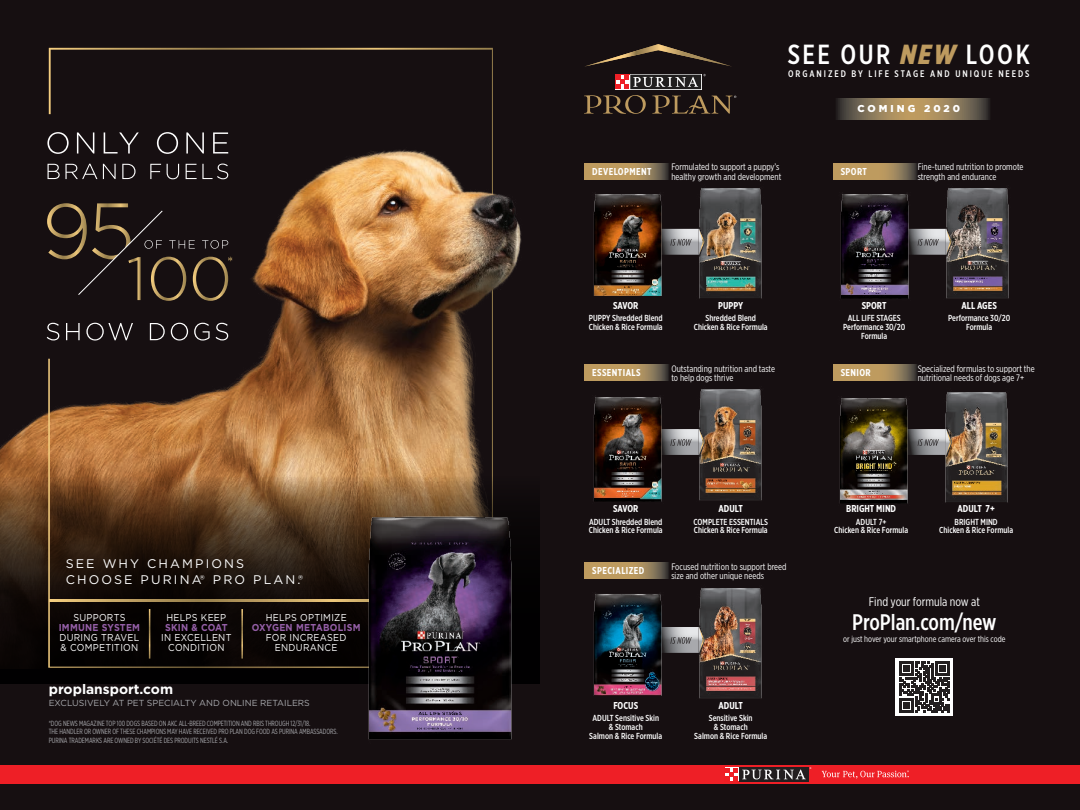
<style>
.page{position:relative;width:1080px;height:810px;background:#fff}
.page>*{position:absolute;margin:0;border:0;box-sizing:border-box;transform-origin:0 0}
.t1{font:500 27.62px "Gotham X Narrow";letter-spacing:.09em;color:#fff}
.t2{font:500 22.5px "Gotham X Narrow";color:#fff}
.t3{font:700 13.75px "Gotham";color:#fff}
.t4{font:12.5px/15.5px "Gotham";letter-spacing:.17em;color:#fff}
.t5{font:12.5px "Gotham X Narrow";color:#fff}
.t6{font:10px/10px "Gotham";letter-spacing:.03em;color:#fff;text-align:center;scale:.9 1}
.t7{font:700 10px "Gotham X Narrow";color:#fff}
.t8{font:700 10px "Gotham";letter-spacing:.03em;color:#955fa8;scale:.9 1}
.t9{font:700 10px "Gotham X Narrow";letter-spacing:.04em;color:#fff}
.t10{font:900 10px "Gotham";letter-spacing:.3em;color:#fff}
.t11{font:500 9.62px "Gotham X Narrow";letter-spacing:.2em;color:#fff}
.t12{font:9.38px/9.4px "Gotham X Narrow";color:#fff}
.t13{font:500 8.75px/8.8px "Gotham X Narrow";color:#fff;text-align:center}
.t14{font:8.75px "Gotham";color:#a8a9ad}
.t15{font:8.75px "Gotham X Narrow";color:#fff}
.t16{font:7.5px/8.8px "Gotham X Narrow";letter-spacing:-.01em;color:#a8a9ad;scale:.9 1}
.s1{font-weight:900;font-style:italic;color:#be9b5f}
</style>
<div class="page">
<div style="left:0;top:0;width:540px;height:810px;background:#160f11"></div>
<div style="left:540px;top:0;width:540px;height:810px;background:#160f11"></div>
<img style="left:0;top:47px;width:522px;height:428px">
<svg style="left:0;top:475px;width:540px;height:209px"></svg>
<div style="left:0;top:765px;width:540px;height:19px;background:#ee1f26"></div>
<div style="left:540px;top:765px;width:540px;height:19px;background:#ee1f26"></div>
<div style="left:739px;top:767px;width:70px;height:15px;background:#231f20"></div>
<svg style="left:726px;top:767px;width:85px;height:14px"></svg>
<svg style="left:822px;top:770px;width:87px;height:8px"></svg>
<svg style="left:836px;top:98px;width:154px;height:21px;background:#897555"></svg>
<svg style="left:48px;top:359px;width:386px;height:309px"></svg>
<svg style="left:47px;top:323px;width:12px;height:17px"></svg>
<svg style="left:66px;top:323px;width:14px;height:17px"></svg>
<svg style="left:86px;top:323px;width:47px;height:18px"></svg>
<svg style="left:150px;top:323px;width:15px;height:17px"></svg>
<svg style="left:171px;top:323px;width:17px;height:18px"></svg>
<svg style="left:194px;top:323px;width:16px;height:18px"></svg>
<svg style="left:216px;top:323px;width:12px;height:17px"></svg>
<svg style="left:47px;top:203px;width:185px;height:98px"></svg>
<svg style="left:47px;top:132px;width:22px;height:22px"></svg>
<svg style="left:77px;top:132px;width:17px;height:22px"></svg>
<svg style="left:104px;top:132px;width:35px;height:22px"></svg>
<svg style="left:157px;top:132px;width:21px;height:22px"></svg>
<svg style="left:186px;top:132px;width:18px;height:22px"></svg>
<svg style="left:213px;top:132px;width:15px;height:22px"></svg>
<svg style="left:48px;top:164px;width:49px;height:15px"></svg>
<svg style="left:103px;top:164px;width:13px;height:15px"></svg>
<svg style="left:122px;top:164px;width:14px;height:15px"></svg>
<svg style="left:150px;top:164px;width:11px;height:15px"></svg>
<svg style="left:167px;top:164px;width:12px;height:15px"></svg>
<svg style="left:186px;top:164px;width:42px;height:15px"></svg>
<img style="left:360px;top:510px;width:154px;height:230px">
<img style="left:692px;top:188px;width:70px;height:111px">
<img style="left:699px;top:389px;width:63px;height:112px">
<img style="left:699px;top:588px;width:63px;height:111px">
<img style="left:938px;top:188px;width:71px;height:111px">
<img style="left:945px;top:392px;width:63px;height:111px">
<svg style="left:585px;top:164px;width:84px;height:16px"></svg>
<svg style="left:833px;top:164px;width:84px;height:16px"></svg>
<svg style="left:585px;top:365px;width:84px;height:16px"></svg>
<svg style="left:833px;top:365px;width:84px;height:16px"></svg>
<svg style="left:585px;top:563px;width:84px;height:15px"></svg>
<svg style="left:615px;top:74px;width:87px;height:16px"></svg>
<div style="left:615px;top:75px;width:15px;height:14px;background:#ee2027"></div>
<div style="left:630px;top:75px;width:71px;height:14px;background:#211f1f"></div>
<svg style="left:616px;top:74px;width:90px;height:14px"></svg>
<svg style="left:584px;top:95px;width:62px;height:19px"></svg>
<svg style="left:585px;top:44px;width:147px;height:23px"></svg>
<svg style="left:652px;top:95px;width:84px;height:19px"></svg>
<img style="left:677px;top:229px;width:21px;height:26px">
<svg style="left:698px;top:227px;width:7px;height:30px"></svg>
<svg style="left:677px;top:239px;width:15px;height:7px"></svg>
<img style="left:677px;top:429px;width:21px;height:26px">
<svg style="left:698px;top:427px;width:7px;height:30px"></svg>
<svg style="left:677px;top:439px;width:15px;height:7px"></svg>
<img style="left:677px;top:627px;width:21px;height:26px">
<svg style="left:698px;top:625px;width:7px;height:30px"></svg>
<svg style="left:677px;top:637px;width:15px;height:7px"></svg>
<img style="left:924px;top:229px;width:22px;height:26px">
<svg style="left:946px;top:227px;width:6px;height:30px"></svg>
<svg style="left:924px;top:239px;width:15px;height:7px"></svg>
<img style="left:923px;top:429px;width:23px;height:26px">
<svg style="left:946px;top:427px;width:6px;height:30px"></svg>
<svg style="left:923px;top:439px;width:16px;height:7px"></svg>
<img style="left:593px;top:194px;width:84px;height:102px">
<img style="left:593px;top:397px;width:84px;height:105px">
<img style="left:840px;top:194px;width:84px;height:105px">
<img style="left:839px;top:398px;width:84px;height:106px">
<div style="left:896px;top:658px;width:57px;height:58px;background:#fff"></div>
<svg style="left:899px;top:662px;width:51px;height:50px"></svg>
<img style="left:593px;top:594px;width:84px;height:101px">
<h3 class="t4" style="left:66px;top:556px;width:239px">SEE WHY CHAMPIONS<br>CHOOSE PURINA® PRO PLAN.®</h3>
<p class="t6" style="left:73px;top:612px;width:59px">SUPPORTS</p>
<p class="t8" style="left:59px;top:621px;width:92px">IMMUNE SYSTEM</p>
<p class="t6" style="left:59px;top:632px;width:90px;text-align:left">DURING TRAVEL &amp; COMPETITION</p>
<p class="t6" style="left:266px;top:612px;width:92px">HELPS OPTIMIZE</p>
<p class="t8" style="left:252px;top:621px;width:123px">OXYGEN METABOLISM</p>
<p class="t6" style="left:266px;top:632px;width:91px">FOR INCREASED<br>ENDURANCE</p>
<p class="t6" style="left:166px;top:612px;width:68px">HELPS KEEP</p>
<p class="t8" style="left:165px;top:621px;width:71px">SKIN &amp; COAT</p>
<p class="t6" style="left:161px;top:632px;width:79px">IN EXCELLENT<br>CONDITION</p>
<h3 class="t3" style="left:49px;top:680px;width:126px">proplansport.com</h3>
<p class="t14" style="left:49px;top:697px;width:263px">EXCLUSIVELY AT PET SPECIALTY AND ONLINE RETAILERS</p>
<p class="t16" style="left:49px;top:719px;width:323px">*DOG NEWS MAGAZINE TOP 100 DOGS BASED ON AKC ALL-BREED COMPETITION AND RBIS THROUGH 12/31/18.<br>THE HANDLER OR OWNER OF THESE CHAMPIONS MAY HAVE RECEIVED PRO PLAN DOG FOOD AS PURINA AMBASSADORS.<br>PURINA TRADEMARKS ARE OWNED BY SOCIÉTÉ DES PRODUITS NESTLÉ S.A.</p>
<h1 class="t1" style="left:788px;top:37px;width:244px">SEE OUR <span class="s1">NEW</span> LOOK</h1>
<p class="t11" style="left:788px;top:68px;width:243px">ORGANIZED BY LIFE STAGE AND UNIQUE NEEDS</p>
<p class="t10" style="left:858px;top:102px;width:104px">COMING 2020</p>
<p class="t12" style="left:671px;top:162px;width:112px">Formulated to support a puppy’s healthy growth and development</p>
<p class="t12" style="left:918px;top:162px;width:107px">Fine-tuned nutrition to promote strength and endurance</p>
<p class="t9" style="left:592px;top:166px;width:61px">DEVELOPMENT</p>
<p class="t7" style="left:841px;top:166px;width:28px">SPORT</p>
<p class="t7" style="left:613px;top:299px;width:27px">SAVOR</p>
<p class="t13" style="left:589px;top:314px;width:75px;text-align:left">PUPPY Shredded Blend<br>Chicken &amp; Rice Formula</p>
<p class="t7" style="left:718px;top:299px;width:27px">PUPPY</p>
<p class="t13" style="left:694px;top:314px;width:75px">Shredded Blend<br>Chicken &amp; Rice Formula</p>
<p class="t7" style="left:862px;top:299px;width:26px">SPORT</p>
<p class="t13" style="left:843px;top:314px;width:64px">ALL LIFE STAGES<br>Performance 30/20<br>Formula</p>
<p class="t7" style="left:961px;top:299px;width:37px">ALL AGES</p>
<p class="t13" style="left:948px;top:314px;width:64px">Performance 30/20<br>Formula</p>
<p class="t12" style="left:671px;top:364px;width:105px">Outstanding nutrition and taste to help dogs thrive</p>
<p class="t12" style="left:918px;top:364px;width:118px">Specialized formulas to support the nutritional needs of dogs age 7+</p>
<p class="t9" style="left:592px;top:367px;width:50px">ESSENTIALS</p>
<p class="t7" style="left:841px;top:367px;width:32px">SENIOR</p>
<p class="t7" style="left:613px;top:503px;width:27px">SAVOR</p>
<p class="t13" style="left:589px;top:517px;width:75px;text-align:left">ADULT Shredded Blend<br>Chicken &amp; Rice Formula</p>
<p class="t7" style="left:719px;top:503px;width:26px">ADULT</p>
<p class="t13" style="left:694px;top:517px;width:76px;text-align:left">COMPLETE ESSENTIALS<br>Chicken &amp; Rice Formula</p>
<p class="t7" style="left:846px;top:503px;width:51px">BRIGHT MIND</p>
<p class="t13" style="left:834px;top:517px;width:75px">ADULT 7+<br>Chicken &amp; Rice Formula</p>
<p class="t7" style="left:958px;top:503px;width:39px">ADULT 7+</p>
<p class="t13" style="left:939px;top:517px;width:75px">BRIGHT MIND<br>Chicken &amp; Rice Formula</p>
<p class="t9" style="left:592px;top:564px;width:54px">SPECIALIZED</p>
<p class="t12" style="left:671px;top:562px;width:117px">Focused nutrition to support breed size and other unique needs</p>
<h3 class="t5" style="left:869px;top:594px;width:112px">Find your formula now at</h3>
<h2 class="t2" style="left:852px;top:608px;width:146px">ProPlan.com/new</h2>
<p class="t15" style="left:843px;top:634px;width:164px">or just hover your smartphone camera over this code</p>
<p class="t7" style="left:613px;top:699px;width:26px">FOCUS</p>
<p class="t13" style="left:589px;top:713px;width:74px">ADULT Sensitive Skin &amp; Stomach<br>Salmon &amp; Rice Formula</p>
<p class="t7" style="left:719px;top:699px;width:26px">ADULT</p>
<p class="t13" style="left:694px;top:713px;width:74px">Sensitive Skin<br>&amp; Stomach<br>Salmon &amp; Rice Formula</p>
</div>
